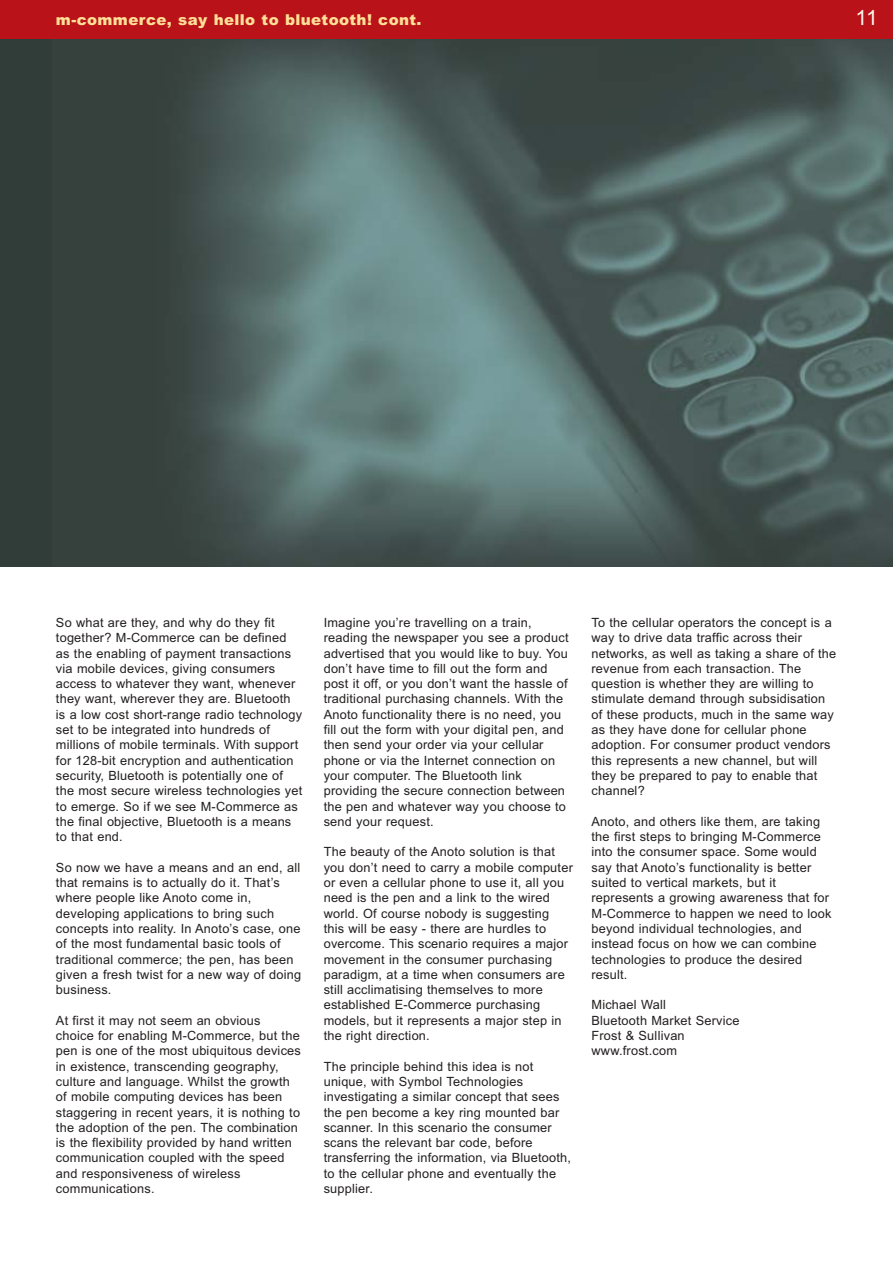
<style>
.page{position:relative;width:893px;height:1263px;background:#fff}
.page>*{position:absolute;margin:0;border:0;box-sizing:border-box;transform-origin:0 0}
.t1{font:21px "Arial";color:#f9f7ed}
.t2{font:900 15px "Arial";letter-spacing:.025em;color:#ffe097}
.t3{font:12.75px/15.3px "Arial";letter-spacing:.015em;color:#231f1f}
</style>
<div class="page">
<div style="left:0;top:0;width:892px;height:567px;background:#313d38"></div>
<img style="left:53px;top:38px;width:839px;height:529px">
<div style="left:0;top:0;width:892px;height:38px;background:#ba1219"></div>
<p class="t2" style="left:56px;top:15px;width:367px">m-commerce, say hello to bluetooth! cont.</p>
<h1 class="t1" style="left:855px;top:10px;width:24px">11</h1>
<p class="t3" style="left:56px;top:616px;width:248px">So what are they, and why do they fit together? M-Commerce can be defined as the enabling of payment transactions via mobile devices, giving consumers access to whatever they want, whenever they want, wherever they are. Bluetooth is a low cost short-range radio technology set to be integrated into hundreds of millions of mobile terminals. With support for 128-bit encryption and authentication security, Bluetooth is potentially one of the most secure wireless technologies yet to emerge. So if we see M-Commerce as the final objective, Bluetooth is a means to that end.</p>
<p class="t3" style="left:56px;top:861px;width:247px">So now we have a means and an end, all that remains is to actually do it. That’s where people like Anoto come in, developing applications to bring such concepts into reality. In Anoto’s case, one of the most fundamental basic tools of traditional commerce; the pen, has been given a fresh twist for a new way of doing business.</p>
<p class="t3" style="left:56px;top:1014px;width:246px">At first it may not seem an obvious choice for enabling M-Commerce, but the pen is one of the most ubiquitous devices in existence, transcending geography, culture and language. Whilst the growth of mobile computing devices has been staggering in recent years, it is nothing to the adoption of the pen. The combination is the flexibility provided by hand written communication coupled with the speed and responsiveness of wireless communications.</p>
<p class="t3" style="left:324px;top:616px;width:246px">Imagine you’re travelling on a train, reading the newspaper you see a product advertised that you would like to buy. You don’t have time to fill out the form and post it off, or you don’t want the hassle of traditional purchasing channels. With the Anoto functionality there is no need, you fill out the form with your digital pen, and then send your order via your cellular phone or via the Internet connection on your computer. The Bluetooth link providing the secure connection between the pen and whatever way you choose to send your request.</p>
<p class="t3" style="left:324px;top:846px;width:251px">The beauty of the Anoto solution is that you don’t need to carry a mobile computer or even a cellular phone to use it, all you need is the pen and a link to the wired world. Of course nobody is suggesting this will be easy - there are hurdles to overcome. This scenario requires a major movement in the consumer purchasing paradigm, at a time when consumers are still acclimatising themselves to more established E-Commerce purchasing models, but it represents a major step in the right direction.</p>
<p class="t3" style="left:324px;top:1060px;width:249px">The principle behind this idea is not unique, with Symbol Technologies investigating a similar concept that sees the pen become a key ring mounted bar scanner. In this scenario the consumer scans the relevant bar code, before transferring the information, via Bluetooth, to the cellular phone and eventually the supplier.</p>
<p class="t3" style="left:591px;top:616px;width:246px">To the cellular operators the concept is a way to drive data traffic across their networks, as well as taking a share of the revenue from each transaction. The question is whether they are willing to stimulate demand through subsidisation of these products, much in the same way as they have done for cellular phone adoption. For consumer product vendors this represents a new channel, but will they be prepared to pay to enable that channel?</p>
<p class="t3" style="left:591px;top:815px;width:241px">Anoto, and others like them, are taking the first steps to bringing M-Commerce into the consumer space. Some would say that Anoto’s functionality is better suited to vertical markets, but it represents a growing awareness that for M-Commerce to happen we need to look beyond individual technologies, and instead focus on how we can combine technologies to produce the desired result.</p>
<p class="t3" style="left:591px;top:999px;width:150px">Michael Wall<br>Bluetooth Market Service<br>Frost &amp; Sullivan www.frost.com</p>
</div>
